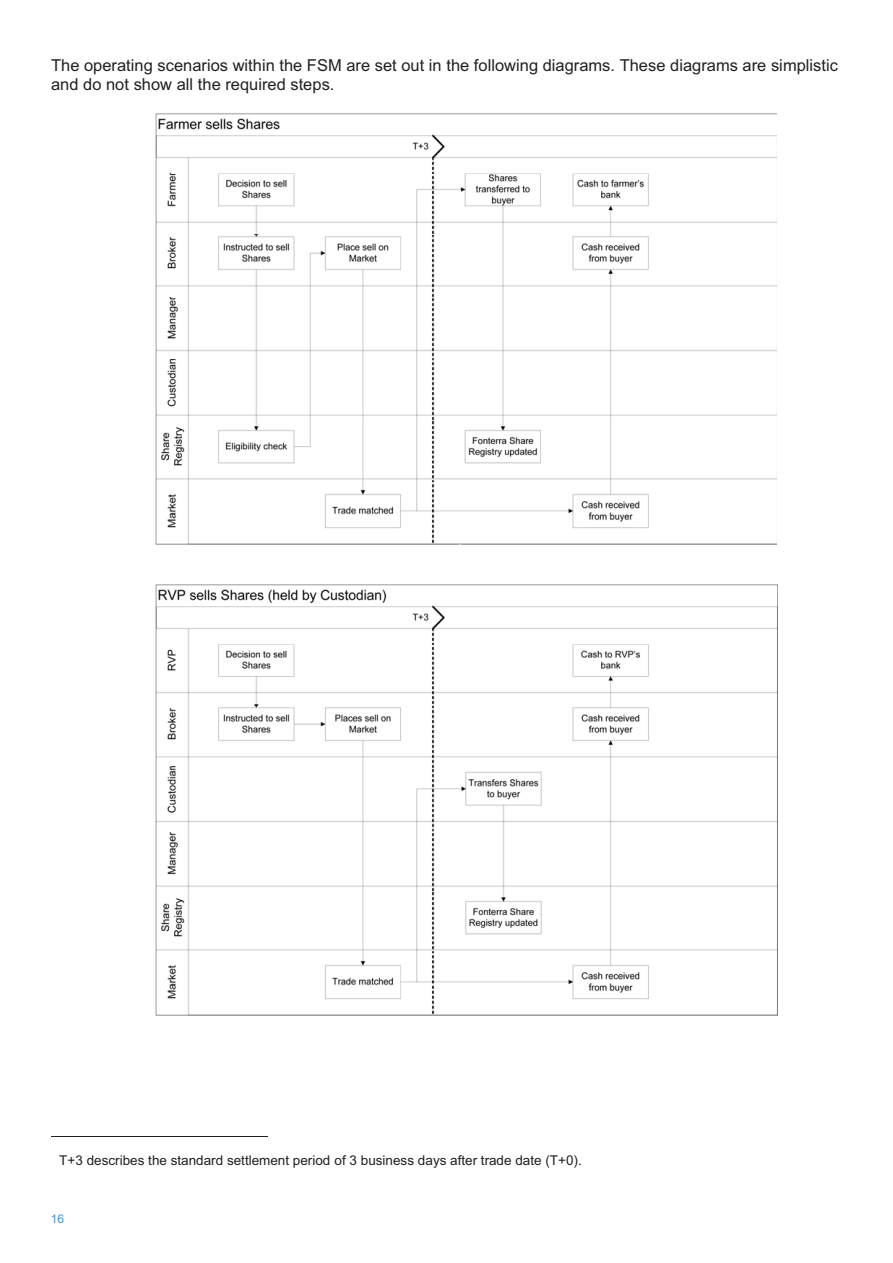
<style>
.page{position:relative;width:893px;height:1263px;background:#fff}
.page>*{position:absolute;margin:0;border:0;box-sizing:border-box;transform-origin:0 0}
.t1{font:16.5px/19px "Arial";color:#231f20}
.t2{font:13.5px "Arial";color:#231f20}
.t3{font:12px "Arial";color:#4091ce}
</style>
<div class="page">
<img style="left:155px;top:113px;width:622px;height:431px">
<img style="left:155px;top:584px;width:622px;height:431px">
<hr style="left:51px;top:1136px;width:216px;height:1px;background:#231f20">
<p class="t1" style="left:51px;top:57px;width:788px">The operating scenarios within the FSM are set out in the following diagrams. These diagrams are simplistic and do not show all the required steps.</p>
<p class="t2" style="left:51px;top:1155px;width:532px"><sup>9</sup> T+3 describes the standard settlement period of 3 business days after trade date (T+0).</p>
<p class="t3" style="left:51px;top:1214px;width:15px">16</p>
</div>
